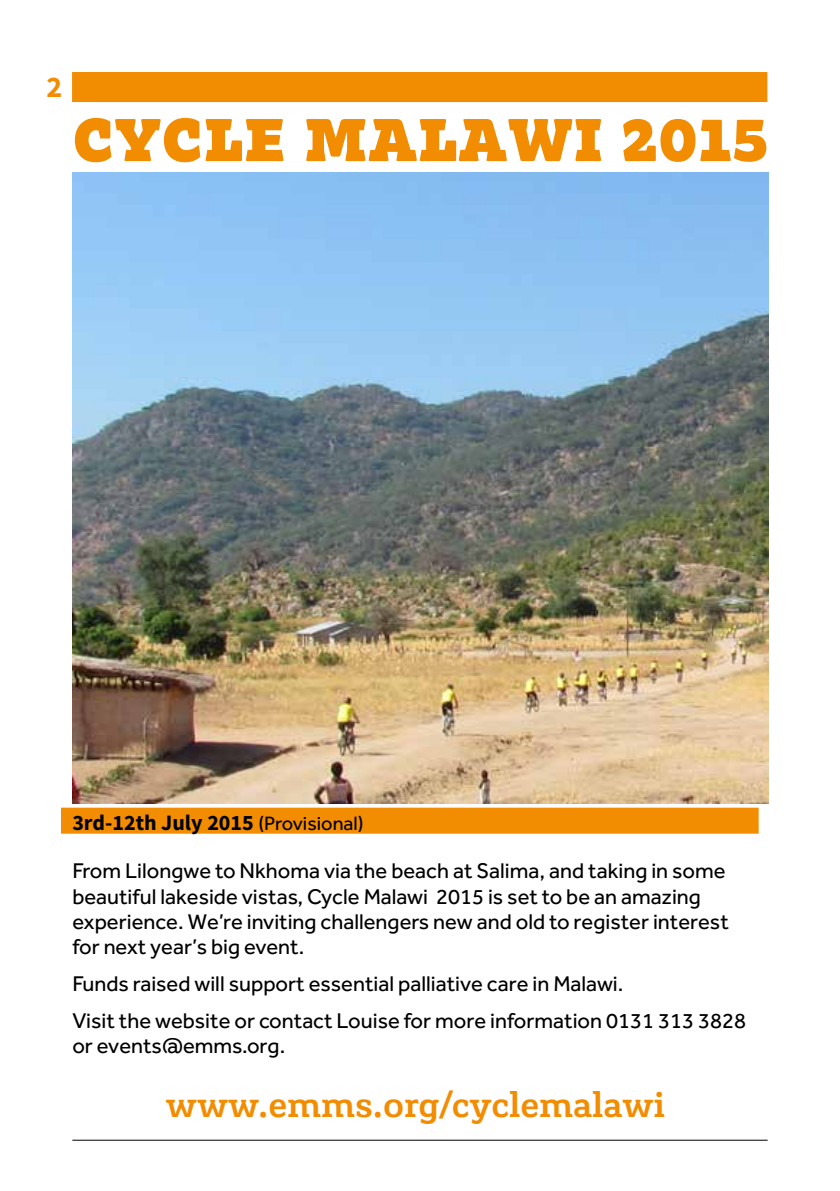
<style>
.page{position:relative;width:840px;height:1191px;background:#fff}
.page>*{position:absolute;margin:0;border:0;box-sizing:border-box;transform-origin:0 0}
.t1{font:700 66px "Grueber";color:#f28c00}
.t2{font:36px "Grueber";color:#f28c00}
.t3{font:700 30px "Source Sans Pro";color:#f28c00}
.t4{font:22px/25.2px "Effra";color:#000}
.t5{font:700 22px "Source Sans Pro";color:#000}
.s1{font-family:"Effra";font-weight:400;font-size:20px}
</style>
<div class="page">
<hr style="left:72px;top:1139px;width:695px;height:1px;background:#000">
<div style="left:72px;top:72px;width:694px;height:30px;background:#f28c00"></div>
<img style="left:72px;top:173px;width:696px;height:631px">
<div style="left:61px;top:807px;width:697px;height:26px;background:#f28c00"></div>
<h3 class="t3" style="left:47px;top:68px;width:17px">2</h3>
<h1 class="t1" style="left:72px;top:98px;width:697px">CYCLE MALAWI 2015</h1>
<p class="t5" style="left:72px;top:809px;width:293px">3rd-12th July 2015 <span class="s1">(Provisional)</span></p>
<p class="t4" style="left:72px;top:858px;width:657px">From Lilongwe to Nkhoma via the beach at Salima, and taking in some beautiful lakeside vistas, Cycle Malawi 2015 is set to be an amazing experience. We’re inviting challengers new and old to register interest for next year’s big event.</p>
<p class="t4" style="left:72px;top:965px;width:675px;line-height:36.6px">Funds raised will support essential palliative care in Malawi.<br>Visit the website or contact Louise for more information 0131 313 3828</p>
<p class="t4" style="left:72px;top:1032px;width:214px">or events@emms.org.</p>
<h2 class="t2" style="left:166px;top:1083px;width:500px">www.emms.org/cyclemalawi</h2>
</div>
